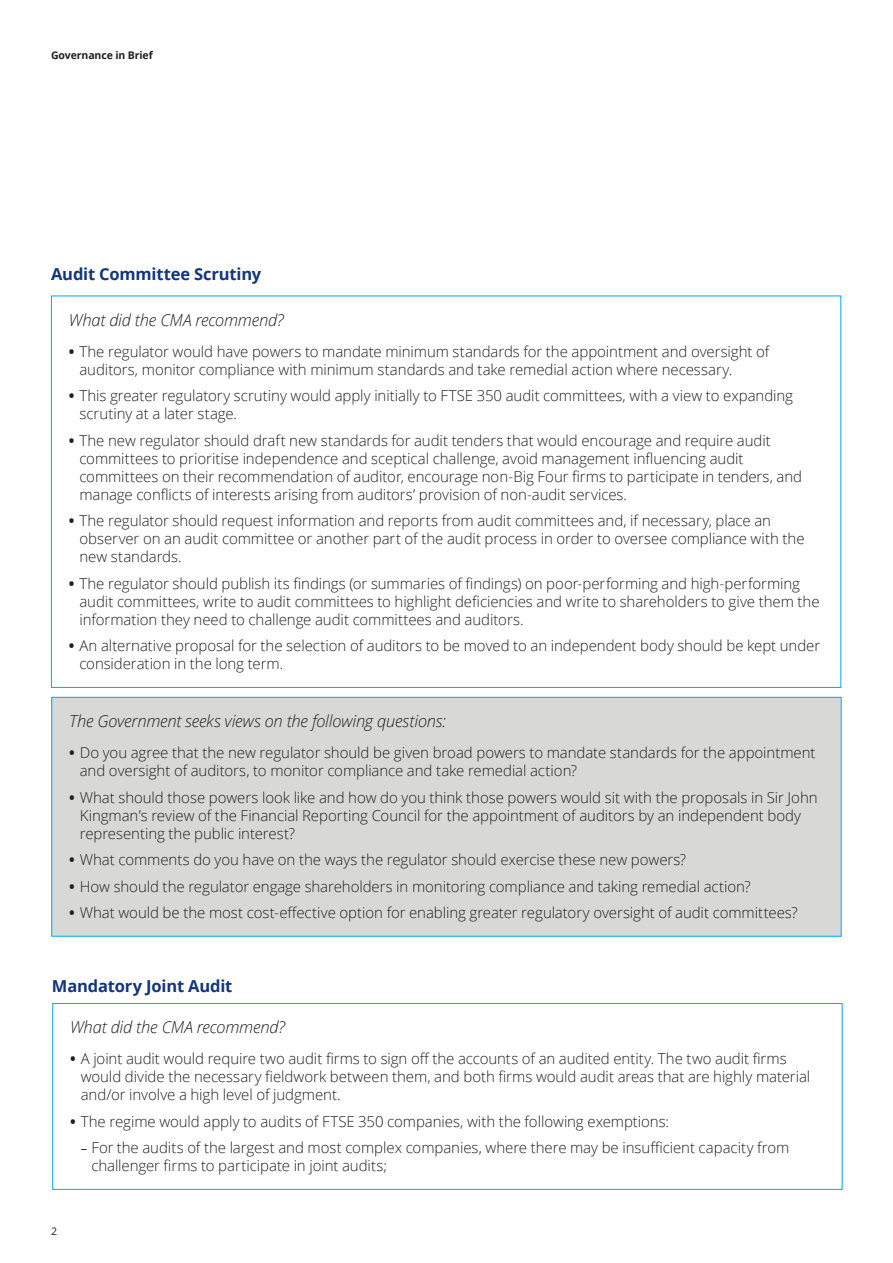
<style>
.page{position:relative;width:893px;height:1263px;background:#fff}
.page>*{position:absolute;margin:0;border:0;box-sizing:border-box;transform-origin:0 0}
.B_Head__BH{font:italic 300 16.5px "Open Sans";letter-spacing:-.015em;color:#231f20}
.Subhead_A__8_5_12pt{font:700 16.5px "Open Sans";letter-spacing:-.01em;color:#11367e}
.Body_copy__8_5_12pt{font:700 16.5px "Open Sans";letter-spacing:-.01em;color:#11367e}
.t1{font:300 15px/18px "Open Sans";letter-spacing:-.005em;color:#231f20}
.t2{font:700 10.5px "Open Sans";letter-spacing:-.01em;color:#231f20}
.t3{font:10.5px "Open Sans";color:#231f20}
.s1{font-weight:700}
.s2{font-weight:400;font-size:12.75px}
</style>
<div class="page">
<div style="left:52px;top:697px;width:789px;height:239px;background:#d8d9d7"></div>
<div style="left:51px;top:697px;width:791px;height:240px;border:1px solid #00abe7"></div>
<div style="left:52px;top:1003px;width:790px;height:187px;border:1px solid #00abe7"></div>
<p class="t2" style="left:51px;top:48px;width:103px">Governance in Brief</p>
<p class="Subhead_A__8_5_12pt" style="left:51px;top:262px;width:212px">Audit Committee Scrutiny</p>
<p class="B_Head__BH" style="left:69px;top:309px;width:216px">What did the CMA recommend?</p>
<p class="t1" style="left:79px;top:342px;width:691px;text-indent:-11px"><span class="s1">•</span> The regulator would have powers to mandate minimum standards for the appointment and oversight of auditors, monitor compliance with minimum standards and take remedial action where necessary.</p>
<p class="t1" style="left:79px;top:386px;width:715px;text-indent:-11px"><span class="s1">•</span> This greater regulatory scrutiny would apply initially to FTSE 350 audit committees, with a view to expanding scrutiny at a later stage.</p>
<p class="t1" style="left:79px;top:431px;width:724px;text-indent:-11px"><span class="s1">•</span> The new regulator should draft new standards for audit tenders that would encourage and require audit committees to prioritise independence and sceptical challenge, avoid management influencing audit committees on their recommendation of auditor, encourage non-Big Four firms to participate in tenders, and manage conflicts of interests arising from auditors’ provision of non-audit services.</p>
<p class="t1" style="left:79px;top:511px;width:727px;text-indent:-11px"><span class="s1">•</span> The regulator should request information and reports from audit committees and, if necessary, place an observer on an audit committee or another part of the audit process in order to oversee compliance with the new standards.</p>
<p class="t1" style="left:79px;top:574px;width:742px;text-indent:-11px"><span class="s1">•</span> The regulator should publish its findings (or summaries of findings) on poor-performing and high-performing audit committees, write to audit committees to highlight deficiencies and write to shareholders to give them the information they need to challenge audit committees and auditors.</p>
<p class="t1" style="left:79px;top:636px;width:742px;text-indent:-11px"><span class="s1">•</span> An alternative proposal for the selection of auditors to be moved to an independent body should be kept under consideration in the long term.</p>
<p class="B_Head__BH" style="left:69px;top:710px;width:378px">The Government seeks views on the following questions:</p>
<p class="t1" style="left:80px;top:743px;width:737px;text-indent:-11px"><span class="s1">•</span> Do you agree that the new regulator should be given broad powers to mandate standards for the appointment and oversight of auditors, to monitor compliance and take remedial action?</p>
<p class="t1" style="left:80px;top:788px;width:739px;text-indent:-11px"><span class="s1">•</span> What should those powers look like and how do you think those powers would sit with the proposals in Sir John<br>Kingman’s review of the Financial Reporting Council for the appointment of auditors by an independent body representing the public interest?</p>
<p class="t1" style="left:69px;top:850px;width:619px"><span class="s1">•</span> What comments do you have on the ways the regulator should exercise these new powers?</p>
<p class="t1" style="left:69px;top:877px;width:683px"><span class="s1">•</span> How should the regulator engage shareholders in monitoring compliance and taking remedial action?</p>
<p class="t1" style="left:69px;top:903px;width:730px"><span class="s1">•</span> What would be the most cost-effective option for enabling greater regulatory oversight of audit committees?</p>
<p class="Body_copy__8_5_12pt" style="left:52px;top:975px;width:182px">Mandatory Joint Audit</p>
<p class="B_Head__BH" style="left:70px;top:1016px;width:216px">What did the CMA recommend?</p>
<p class="t1" style="left:81px;top:1049px;width:731px;text-indent:-11px"><span class="s1">•</span> A joint audit would require two audit firms to sign off the accounts of an audited entity. The two audit firms would divide the necessary fieldwork between them, and both firms would audit areas that are highly material and/or involve a high level of judgment.</p>
<p class="t1" style="left:70px;top:1112px;width:601px"><span class="s1">•</span> The regime would apply to audits of FTSE 350 companies, with the following exemptions:</p>
<p class="t1" style="left:91px;top:1138px;width:699px;text-indent:-11px"><span class="s2">–</span> For the audits of the largest and most complex companies, where there may be insufficient capacity from challenger firms to participate in joint audits;</p>
<p class="t3" style="left:51px;top:1224px;width:8px">2</p>
</div>
